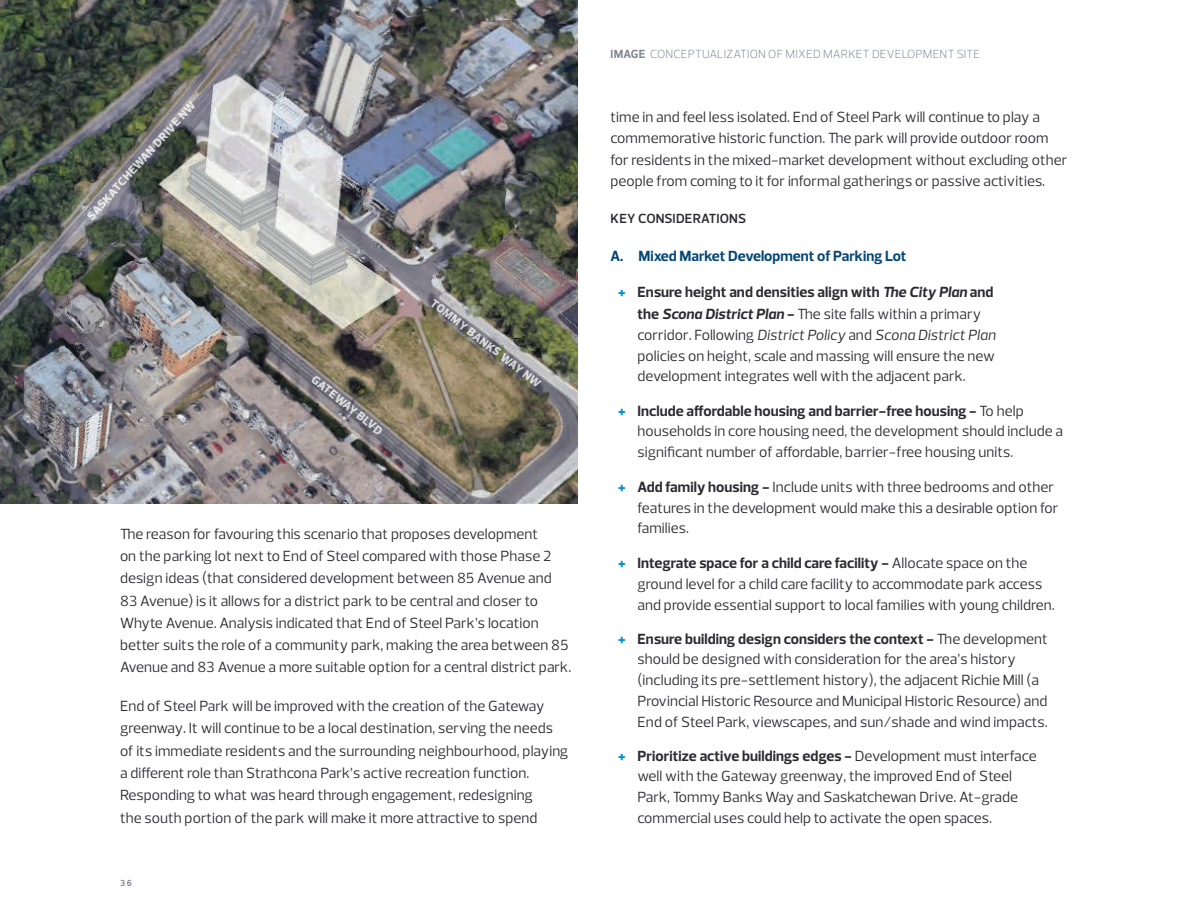
<style>
.page{position:relative;width:1188px;height:918px;background:#fff}
.page>*{position:absolute;margin:0;border:0;box-sizing:border-box;transform-origin:0 0}
.t1{font:15px/20.7px "Prelo";letter-spacing:.005em;color:#2c2b32}
.t2{font:700 15px "Prelo";color:#044775}
.t3{font:600 13.5px "Prelo";letter-spacing:.005em;color:#2c2b32}
.t4{font:300 12px "Prelo";letter-spacing:.02em;color:#838997}
.t5{font:800 12px "Prelo";color:#fff}
.t6{font:700 9px "Prelo";color:#838997}
.s1{font-weight:700}
.s2{font-weight:800;color:#008ece}
.s3{font-weight:700;font-style:italic}
.s4{font-style:italic}
</style>
<div class="page">
<img style="left:0;top:0;width:578px;height:504px">
<p class="t5" style="left:84px;top:213px;width:157px;rotate:-48deg">SASKATCHEWAN DRIVE NW</p>
<p class="t5" style="left:318px;top:372px;width:89px;rotate:39deg">GATEWAY BLVD</p>
<p class="t5" style="left:437px;top:295px;width:138px;rotate:38deg">TOMMY BANKS WAY NW</p>
<p class="t1" style="left:120px;top:523px;width:453px;line-height:22.4px">The reason for favouring this scenario that proposes development<br>on the parking lot next to End of Steel compared with those Phase 2 design ideas (that considered development between 85 Avenue and 83 Avenue) is it allows for a district park to be central and closer to Whyte Avenue. Analysis indicated that End of Steel Park’s location better suits the role of a community park, making the area between 85<br>Avenue and 83 Avenue a more suitable option for a central district park.</p>
<p class="t1" style="left:120px;top:695px;width:450px;line-height:22.4px">End of Steel Park will be improved with the creation of the Gateway greenway. It will continue to be a local destination, serving the needs of its immediate residents and the surrounding neighbourhood, playing a different role than Strathcona Park’s active recreation function.<br>Responding to what was heard through engagement, redesigning<br>the south portion of the park will make it more attractive to spend</p>
<p class="t6" style="left:120px;top:877px;width:14px">36</p>
<p class="t4" style="left:611px;top:47px;width:371px"><span class="s1">IMAGE</span> CONCEPTUALIZATION OF MIXED MARKET DEVELOPMENT SITE</p>
<p class="t1" style="left:610px;top:107px;width:458px;line-height:21.1px">time in and feel less isolated. End of Steel Park will continue to play a commemorative historic function. The park will provide outdoor room for residents in the mixed-market development without excluding other people from coming to it for informal gatherings or passive activities.</p>
<p class="t3" style="left:611px;top:210px;width:137px">KEY CONSIDERATIONS</p>
<p class="t2" style="left:610px;top:246px;width:298px">A. Mixed Market Development of Parking Lot</p>
<p class="t1" style="left:638px;top:282px;width:360px;text-indent:-20px"><span class="s2">+</span> <span class="s1">Ensure height and densities align with</span> <span class="s3">The City Plan</span> <span class="s1">and the</span> <span class="s3">Scona District Plan</span> <span class="s1">-</span> The site falls within a primary corridor. Following <span class="s4">District Policy</span> and <span class="s4">Scona District Plan </span>policies on height, scale and massing will ensure the new development integrates well with the adjacent park.</p>
<p class="t1" style="left:638px;top:400px;width:427px;text-indent:-20px"><span class="s2">+</span> <span class="s1">Include affordable housing and barrier-free housing -</span> To help households in core housing need, the development should include a significant number of affordable, barrier-free housing units.</p>
<p class="t1" style="left:638px;top:477px;width:422px;text-indent:-20px"><span class="s2">+</span> <span class="s1">Add family housing -</span> Include units with three bedrooms and other features in the development would make this a desirable option for families.</p>
<p class="t1" style="left:638px;top:553px;width:419px;text-indent:-20px"><span class="s2">+</span> <span class="s1">Integrate space for a child care facility -</span> Allocate space on the ground level for a child care facility to accommodate park access and provide essential support to local families with young children.</p>
<p class="t1" style="left:638px;top:628px;width:412px;text-indent:-20px"><span class="s2">+</span> <span class="s1">Ensure building design considers the context -</span> The development should be designed with consideration for the area’s history (including its pre-settlement history), the adjacent Richie Mill (a Provincial Historic Resource and Municipal Historic Resource) and End of Steel Park, viewscapes, and sun/shade and wind impacts.</p>
<p class="t1" style="left:638px;top:745px;width:401px;text-indent:-20px"><span class="s2">+</span> <span class="s1">Prioritize active buildings edges -</span> Development must interface well with the Gateway greenway, the improved End of Steel Park, Tommy Banks Way and Saskatchewan Drive. At-grade commercial uses could help to activate the open spaces.</p>
</div>
